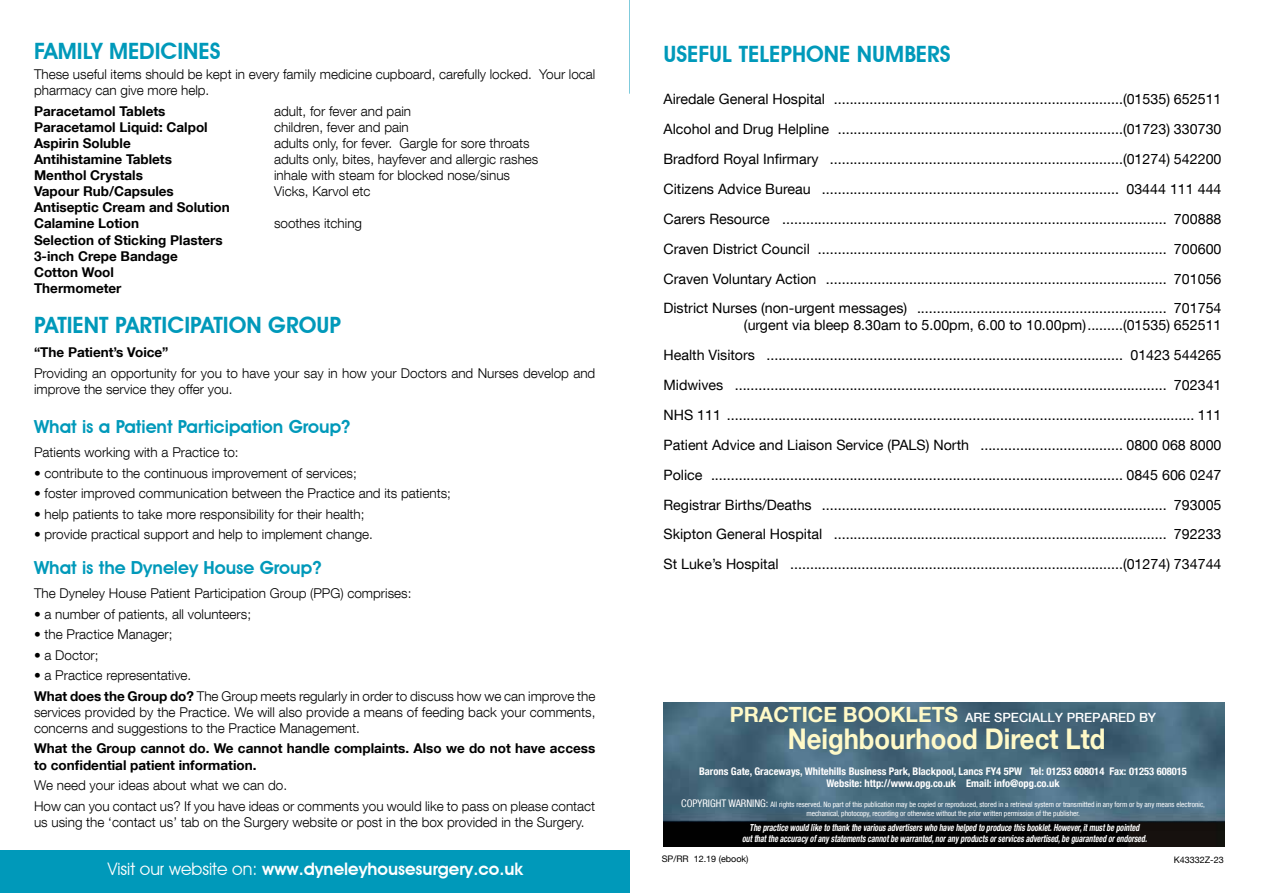
<style>
.page{position:relative;width:1263px;height:893px;background:#fff}
.page>*{position:absolute;margin:0;border:0;box-sizing:border-box;transform-origin:0 0}
.t1{font:700 28.5px "Helvetica Neue LT Com";color:#fff9c7;scale:.9 1}
.t2{font:600 22.5px "Avant Garde IT Cby BT";color:#0099ba}
.t3{font:600 18px "Avant Garde IT Cby BT";color:#0099ba}
.t4{font:600 17.25px "Avant Garde IT Cby BT";color:#fff}
.t5{font:14.25px/29.8px "Helvetica Neue LT Com";color:#000;text-align:justify}
.t6{font:300 13.5px/16.2px "Helvetica Neue LT Com";color:#000}
.t7{font:700 13.5px/16px "Helvetica Neue LT Com";color:#000}
.t8{font:500 12.75px "Helvetica Neue LT Com";color:#fff}
.t9{font:700 condensed 10.5px/12.6px "Helvetica Neue LT Com";color:#fff;text-align:center}
.t10{font:italic 700 condensed 9.75px/11.2px "Helvetica Neue LT Com";color:#fff;text-align:center;scale:.8 1}
.t11{font:9px "Helvetica Neue LT Com";color:#000}
.t12{font:condensed 7.5px/9px "Helvetica Neue LT Com";color:#fff;text-align:center}
.s1{font-weight:700}
.s2{font-weight:400}
.s3{font-weight:700;font-size:21px;color:#fff9c7}
.s4{font-size:10.5px}
</style>
<div class="page">
<div style="left:0;top:850px;width:629px;height:43px;background:#0099ba"></div>
<hr style="left:629px;top:850px;width:1px;height:43px;background:#0099ba">
<svg style="left:629px;top:0;width:1px;height:94px"></svg>
<img style="left:663px;top:702px;width:561px;height:145px">
<h2 class="t2" style="left:34px;top:37px;width:188px">FAMILY MEDICINES</h2>
<p class="t6" style="left:34px;top:66px;width:563px">These useful items should be kept in every family medicine cupboard, carefully locked. Your local pharmacy can give more help.</p>
<p class="t7" style="left:34px;top:102px;width:133px">Paracetamol Tablets</p>
<p class="t6" style="left:274px;top:102px;width:139px">adult, for fever and pain</p>
<p class="t7" style="left:34px;top:118px;width:175px">Paracetamol Liquid: Calpol</p>
<p class="t6" style="left:274px;top:119px;width:136px">children, fever and pain</p>
<p class="t7" style="left:34px;top:135px;width:98px">Aspirin Soluble</p>
<p class="t6" style="left:274px;top:135px;width:257px">adults only, for fever. Gargle for sore throats</p>
<p class="t7" style="left:34px;top:151px;width:139px">Antihistamine Tablets</p>
<p class="t6" style="left:274px;top:151px;width:266px">adults only, bites, hayfever and allergic rashes</p>
<p class="t7" style="left:34px;top:167px;width:110px">Menthol Crystals</p>
<p class="t6" style="left:274px;top:167px;width:238px">inhale with steam for blocked nose/sinus</p>
<p class="t7" style="left:34px;top:183px;width:141px">Vapour Rub/Capsules</p>
<p class="t6" style="left:274px;top:183px;width:98px">Vicks, Karvol etc</p>
<p class="t7" style="left:34px;top:199px;width:197px">Antiseptic Cream and Solution<br>Calamine Lotion</p>
<p class="t6" style="left:274px;top:215px;width:90px">soothes itching</p>
<p class="t7" style="left:34px;top:231px;width:190px">Selection of Sticking Plasters<br>3-inch Crepe Bandage<br>Cotton Wool<br>Thermometer</p>
<h2 class="t2" style="left:34px;top:311px;width:308px">PATIENT PARTICIPATION GROUP</h2>
<p class="t7" style="left:34px;top:344px;width:136px">“The Patient’s Voice”</p>
<p class="t6" style="left:34px;top:365px;width:563px">Providing an opportunity for you to have your say in how your Doctors and Nurses develop and improve the service they offer you.</p>
<p class="t3" style="left:34px;top:415px;width:318px">What is a Patient Participation Group?</p>
<p class="t6" style="left:34px;top:444px;width:206px">Patients working with a Practice to:</p>
<p class="t6" style="left:34px;top:465px;width:324px">• contribute to the continuous improvement of services;</p>
<p class="t6" style="left:34px;top:485px;width:418px">• foster improved communication between the Practice and its patients;</p>
<p class="t6" style="left:34px;top:506px;width:332px">• help patients to take more responsibility for their health;</p>
<p class="t6" style="left:34px;top:526px;width:340px">• provide practical support and help to implement change.</p>
<p class="t3" style="left:34px;top:556px;width:289px">What is the Dyneley House Group?</p>
<p class="t6" style="left:34px;top:585px;width:379px">The Dyneley House Patient Participation Group (PPG) comprises:</p>
<p class="t6" style="left:34px;top:606px;width:219px">• a number of patients, all volunteers;</p>
<p class="t6" style="left:34px;top:626px;width:140px">• the Practice Manager;</p>
<p class="t6" style="left:34px;top:646px;width:66px">• a Doctor;</p>
<p class="t6" style="left:34px;top:665px;width:563px;line-height:20.4px">• a Practice representative.<br><span class="s1">What does the Group do?</span> The Group meets regularly in order to discuss how we can improve the</p>
<p class="t6" style="left:34px;top:704px;width:563px">services provided by the Practice. We will also provide a means of feeding back your comments, concerns and suggestions to the Practice Management.</p>
<p class="t7" style="left:34px;top:740px;width:563px">What the Group cannot do. We cannot handle complaints. Also we do not have access to confidential patient information.</p>
<p class="t6" style="left:34px;top:775px;width:563px;line-height:20.4px">We need your ideas about what we can do.<br>How can you contact us? If you have ideas or comments you would like to pass on please contact</p>
<p class="t6" style="left:34px;top:813px;width:552px">us using the ‘contact us’ tab on the Surgery website or post in the box provided in the Surgery.</p>
<p class="t4" style="left:108px;top:858px;width:417px"><span class="s2">Visit our website on:</span> www.dyneleyhousesurgery.co.uk</p>
<h2 class="t2" style="left:663px;top:40px;width:289px">USEFUL TELEPHONE NUMBERS</h2>
<p class="t5" style="left:663px;top:84px;width:560px">Airedale General Hospital .........................................................................(01535) 652511<br>Alcohol and Drug Helpline ........................................................................(01723) 330730<br>Bradford Royal Infirmary ..........................................................................(01274) 542200<br>Citizens Advice Bureau ........................................................................... 03444 111 444<br>Carers Resource ................................................................................................. 700888<br>Craven District Council ........................................................................................ 700600<br>Craven Voluntary Action ...................................................................................... 701056<br>District Nurses (non-urgent messages) ............................................................... 701754</p>
<p class="t5" style="left:663px;top:310px;width:560px;text-indent:81px">(urgent via bleep 8.30am to 5.00pm, 6.00 to 10.00pm).........(01535) 652511<br>Health Visitors .......................................................................................... 01423 544265<br>Midwives ............................................................................................................. 702341<br>NHS 111 ...................................................................................................................... 111<br>Patient Advice and Liaison Service (PALS) North .................................... 0800 068 8000<br>Police ........................................................................................................ 0845 606 0247<br>Registrar Births/Deaths ....................................................................................... 793005<br>Skipton General Hospital .................................................................................... 792233<br>St Luke’s Hospital ....................................................................................(01274) 734744</p>
<p class="t8" style="left:730px;top:710px;width:428px"><span class="s3">PRACTICE BOOKLETS</span> ARE SPECIALLY PREPARED BY</p>
<h1 class="t1" style="left:788px;top:721px;width:355px">Neighbourhood Direct Ltd</h1>
<p class="t9" style="left:699px;top:765px;width:489px">Barons Gate, Graceways, Whitehills Business Park, Blackpool, Lancs FY4 5PW Tel: 01253 608014 Fax: 01253 608015<br>Website: http://www.opg.co.uk Email: info@opg.co.uk</p>
<p class="t12" style="left:681px;top:800px;width:525px"><span class="s4">COPYRIGHT WARNING:</span> All rights reserved. No part of this publication may be copied or reproduced, stored in a retrieval system or transmitted in any form or by any means electronic, mechanical, photocopy, recording or otherwise without the prior written permission of the publisher.</p>
<p class="t10" style="left:742px;top:821px;width:507px">The practice would like to thank the various advertisers who have helped to produce this booklet. However, it must be pointed<br>out that the accuracy of any statements cannot be warranted, nor any products or services advertised, be guaranteed or endorsed.</p>
<p class="t11" style="left:662px;top:853px;width:88px">SP/RR 12.19 (ebook)</p>
<p class="t11" style="left:1174px;top:854px;width:52px">K43332Z-23</p>
</div>
